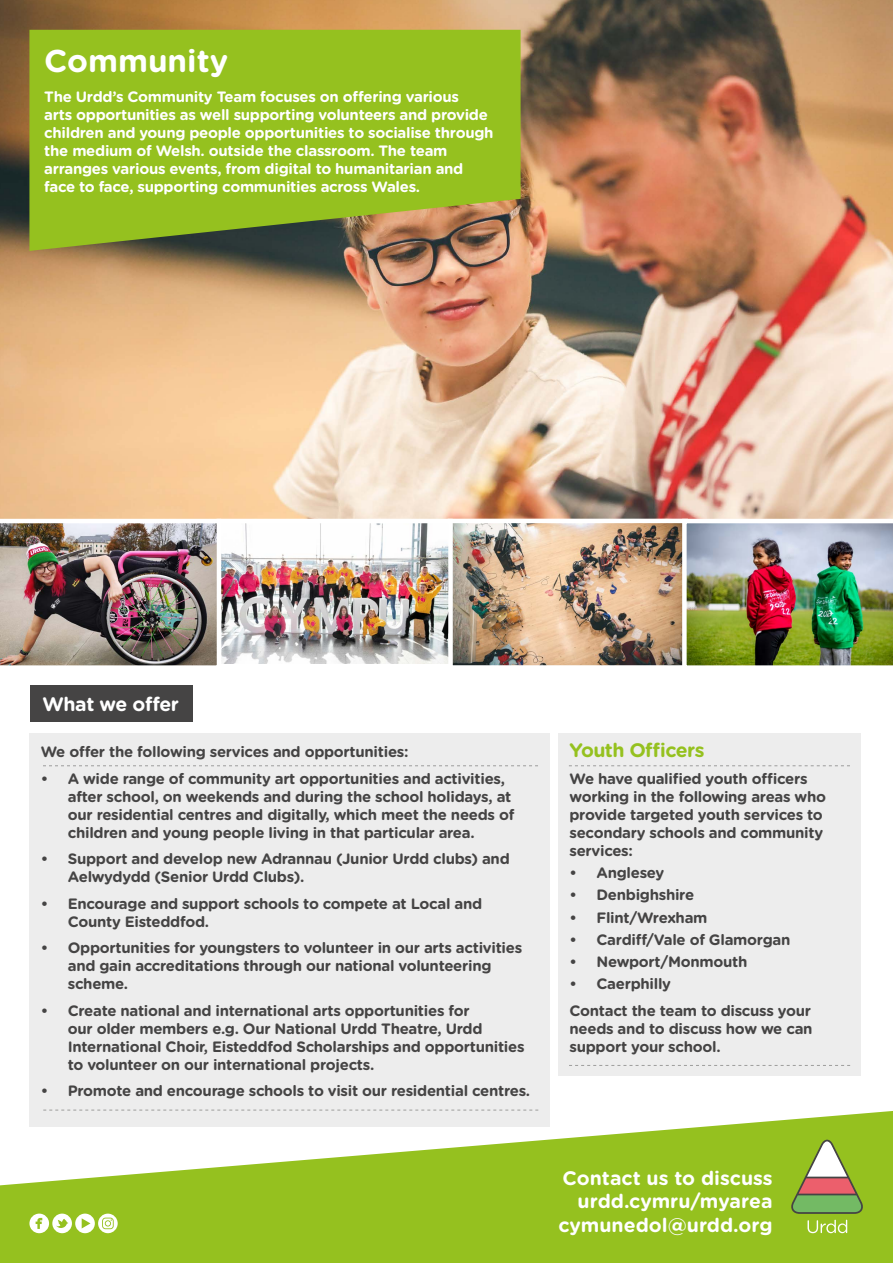
<style>
.page{position:relative;width:893px;height:1263px;background:#fff}
.page>*{position:absolute;margin:0;border:0;box-sizing:border-box;transform-origin:0 0}
.t1{font:700 31.5px "Gotham Rounded";color:#fff}
.t2{font:700 19.5px/23.4px "Gotham Rounded";color:#fff;text-align:right}
.t3{font:700 19.5px "Gotham Rounded";letter-spacing:-.03em;color:#95c11f}
.t4{font:700 19.5px "Gotham Rounded";letter-spacing:-.02em;color:#fff}
.t5{font:700 15px/18px "Gotham Rounded";letter-spacing:-.02em;color:#454444}
.t6{font:700 15px/18px "Gotham Rounded";letter-spacing:-.02em;color:#fff}
</style>
<div class="page">
<img style="left:0;top:0;width:893px;height:519px">
<svg style="left:29px;top:30px;width:492px;height:221px;background:#91b524"></svg>
<svg style="left:0;top:1111px;width:893px;height:152px;fill:#95c11f"></svg>
<svg style="left:807px;top:1220px;width:40px;height:13px"></svg>
<svg style="left:791px;top:1140px;width:72px;height:74px;background:#a1ad5c"></svg>
<img style="left:453px;top:524px;width:229px;height:141px">
<div style="left:448px;top:519px;width:240px;height:151px;border:4px solid #fff"></div>
<svg style="left:29px;top:1213px;width:89px;height:20px"></svg>
<div style="left:558px;top:733px;width:303px;height:343px;background:#ededed"></div>
<svg style="left:569px;top:765px;width:281px;height:1px"></svg>
<svg style="left:569px;top:1065px;width:281px;height:1px"></svg>
<div style="left:29px;top:733px;width:521px;height:394px;background:#ededed"></div>
<svg style="left:43px;top:765px;width:495px;height:1px"></svg>
<svg style="left:43px;top:1110px;width:495px;height:1px"></svg>
<img style="left:222px;top:524px;width:226px;height:140px">
<div style="left:217px;top:519px;width:236px;height:151px;border:4px solid #fff"></div>
<img style="left:682px;top:519px;width:211px;height:151px">
<img style="left:0;top:519px;width:221px;height:151px">
<div style="left:30px;top:686px;width:162px;height:36px;background:#454444"></div>
<h1 class="t1" style="left:44px;top:37px;width:185px">Community</h1>
<p class="t6" style="left:44px;top:87px;width:451px">The Urdd’s Community Team focuses on offering various<br>arts opportunities as well supporting volunteers and provide children and young people opportunities to socialise through the medium of Welsh. outside the classroom. The team arranges various events, from digital to humanitarian and face to face, supporting communities across Wales.</p>
<h2 class="t4" style="left:43px;top:690px;width:138px">What we offer</h2>
<p class="t5" style="left:41px;top:742px;width:369px">We offer the following services and opportunities:</p>
<p class="t5" style="left:68px;top:768px;width:448px;text-indent:-27px">• A wide range of community art opportunities and activities, after school, on weekends and during the school holidays, at our residential centres and digitally, which meet the needs of children and young people living in that particular area.</p>
<p class="t5" style="left:68px;top:849px;width:443px;text-indent:-27px">• Support and develop new Adrannau (Junior Urdd clubs) and<br>Aelwydydd (Senior Urdd Clubs).</p>
<p class="t5" style="left:68px;top:893px;width:416px;text-indent:-27px">• Encourage and support schools to compete at Local and<br>County Eisteddfod.</p>
<p class="t5" style="left:68px;top:938px;width:456px;text-indent:-27px">• Opportunities for youngsters to volunteer in our arts activities and gain accreditations through our national volunteering scheme.</p>
<p class="t5" style="left:68px;top:1000px;width:458px;text-indent:-27px">• Create national and international arts opportunities for<br>our older members e.g. Our National Urdd Theatre, Urdd International Choir, Eisteddfod Scholarships and opportunities to volunteer on our international projects.</p>
<p class="t5" style="left:41px;top:1081px;width:491px">• Promote and encourage schools to visit our residential centres.</p>
<h2 class="t3" style="left:569px;top:736px;width:136px">Youth Officers</h2>
<p class="t5" style="left:569px;top:769px;width:258px">We have qualified youth officers working in the following areas who provide targeted youth services to secondary schools and community services:</p>
<p class="t5" style="left:569px;top:863px;width:96px">• Anglesey</p>
<p class="t5" style="left:569px;top:885px;width:126px">• Denbighshire</p>
<p class="t5" style="left:569px;top:908px;width:140px">• Flint/Wrexham</p>
<p class="t5" style="left:569px;top:930px;width:222px">• Cardiff/Vale of Glamorgan</p>
<p class="t5" style="left:569px;top:952px;width:180px">• Newport/Monmouth</p>
<p class="t5" style="left:569px;top:970px;width:243px;line-height:26.5px">• Caerphilly<br>Contact the team to discuss your</p>
<p class="t5" style="left:569px;top:1019px;width:245px">needs and to discuss how we can support your school.</p>
<h2 class="t2" style="left:558px;top:1165px;width:216px">Contact us to discuss urdd.cymru/myarea cymunedol@urdd.org</h2>
</div>
